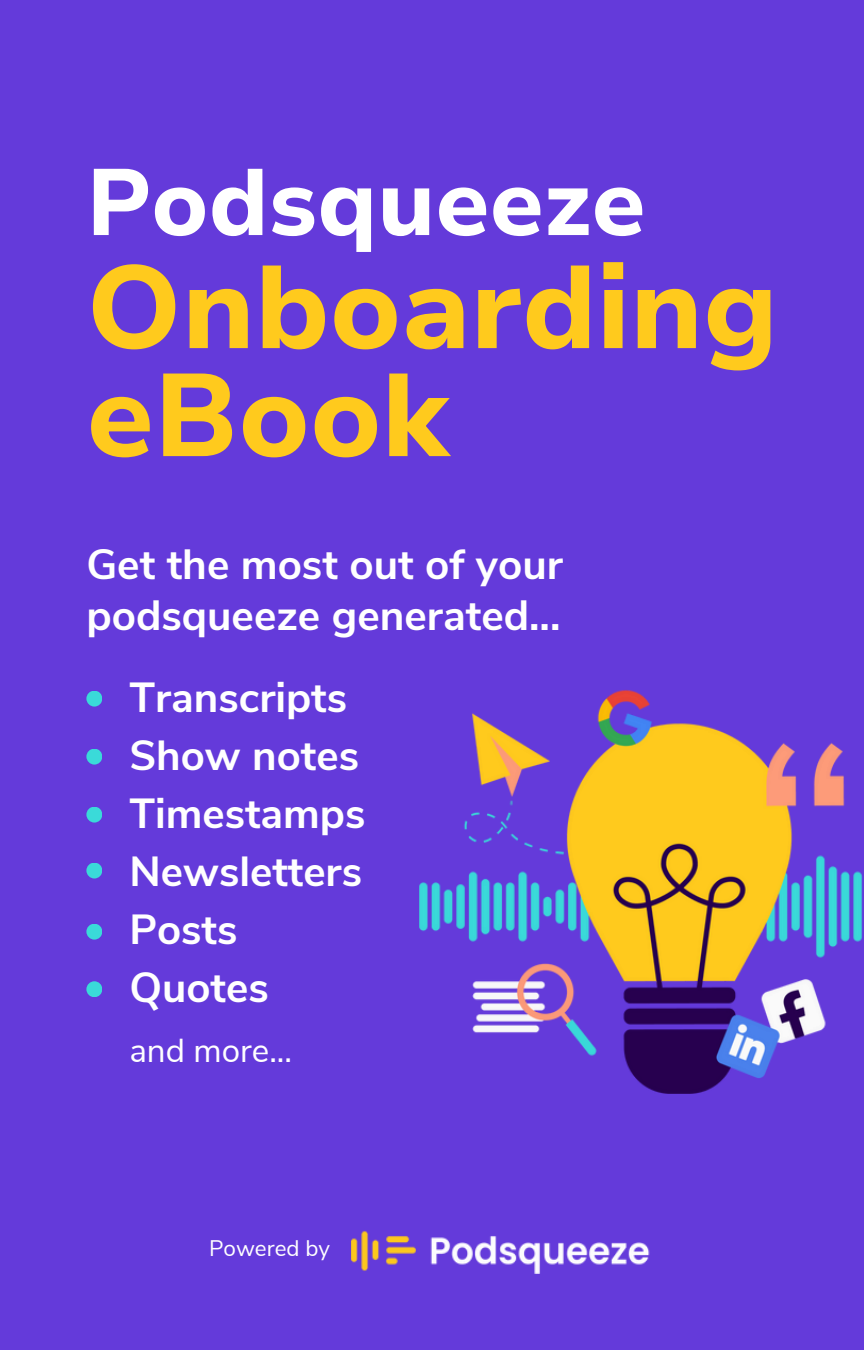
<style>
.page{position:relative;width:864px;height:1350px;background:#643ada}
.page>*{position:absolute;margin:0;border:0;box-sizing:border-box;transform-origin:0 0}
.t1{font:800 117.23px "Nunito Sans 10 pt";color:#ffca1d}
.t2{font:800 94.05px "Nunito Sans 10 pt";color:#fff}
.t3{font:700 42.3px "Nunito Sans";color:#fff}
.t4{font:700 42.07px "Nunito Sans";color:#fff}
.t5{font:33.07px "Nunito Sans";color:#fff}
.t6{font:22.5px "Nunito Sans";color:#fff}
</style>
<div class="page">
<img style="left:351px;top:1230px;width:299px;height:43px">
<img style="left:420px;top:690px;width:443px;height:404px">
<div style="left:86px;top:691px;width:16px;height:16px;background:#3adad9;border-radius:50%"></div>
<div style="left:86px;top:749px;width:16px;height:16px;background:#3adad9;border-radius:50%"></div>
<div style="left:86px;top:807px;width:16px;height:16px;background:#3adad9;border-radius:50%"></div>
<div style="left:86px;top:863px;width:16px;height:16px;background:#3adad9;border-radius:50%"></div>
<div style="left:86px;top:924px;width:16px;height:16px;background:#3adad9;border-radius:50%"></div>
<div style="left:86px;top:981px;width:16px;height:16px;background:#3adad9;border-radius:50%"></div>
<p class="t2" style="left:86px;top:140px;width:561px">Podsqueeze</p>
<p class="t1" style="left:86px;top:230px;width:693px">Onboarding</p>
<p class="t1" style="left:86px;top:338px;width:364px">eBook</p>
<p class="t3" style="left:86px;top:537px;width:478px">Get the most out of your</p>
<p class="t3" style="left:86px;top:587px;width:476px">podsqueeze generated...</p>
<p class="t4" style="left:129px;top:670px;width:219px">Transcripts</p>
<p class="t4" style="left:129px;top:728px;width:231px">Show notes</p>
<p class="t4" style="left:129px;top:786px;width:238px">Timestamps</p>
<p class="t4" style="left:129px;top:844px;width:234px">Newsletters</p>
<p class="t4" style="left:129px;top:902px;width:110px">Posts</p>
<p class="t4" style="left:129px;top:960px;width:141px">Quotes</p>
<p class="t5" style="left:129px;top:1028px;width:164px">and more...</p>
<p class="t6" style="left:209px;top:1234px;width:123px">Powered by</p>
</div>
